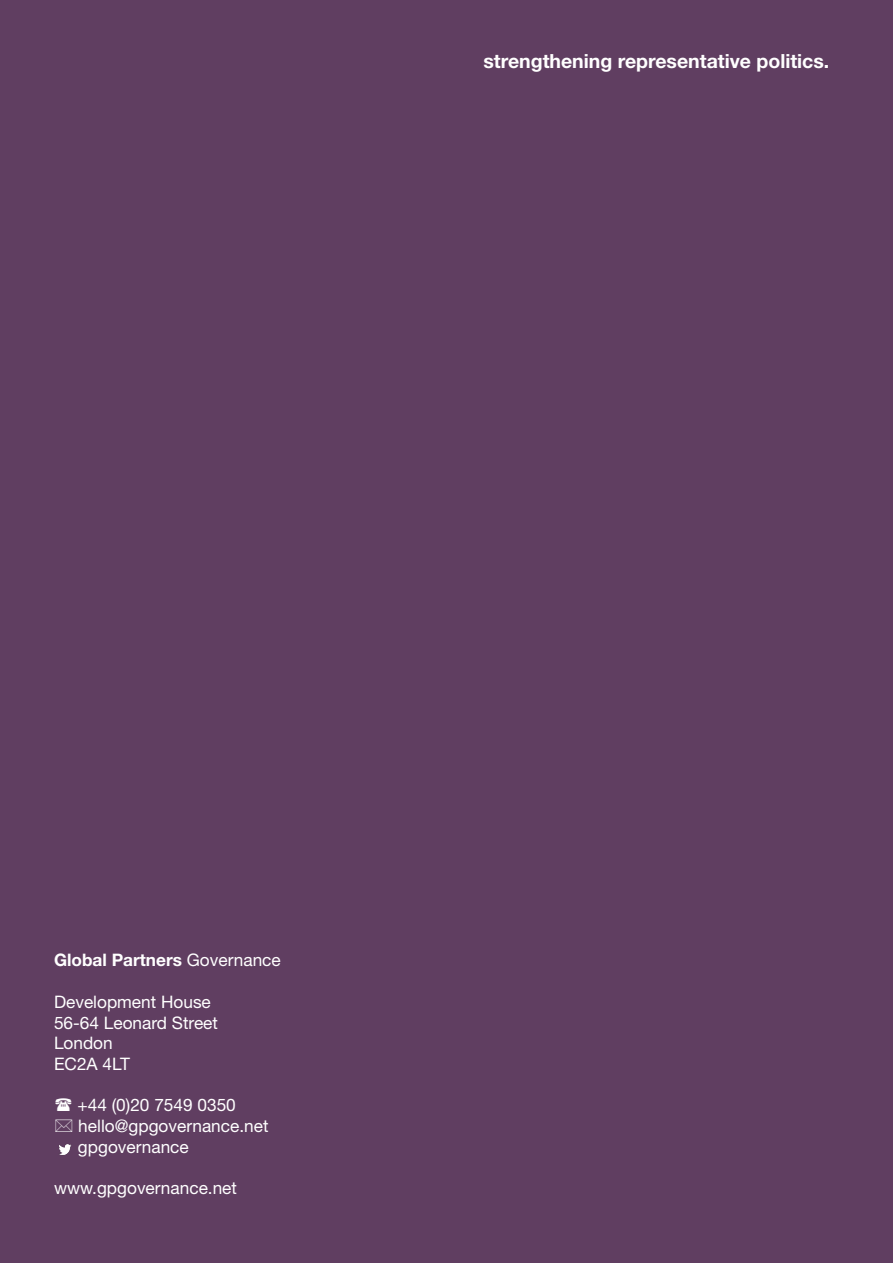
<style>
.page{position:relative;width:893px;height:1263px;background:#603e61}
.page>*{position:absolute;margin:0;border:0;box-sizing:border-box;transform-origin:0 0}
.t1{font:700 19.5px "Helvetica Neue LT Std";color:#fff}
.t2{font:17.25px/20.7px "Helvetica Neue LT Std";color:#fff}
.t3{font:700 17.25px "Helvetica Neue LT Std";color:#fff}
.s1{font-weight:400}
</style>
<div class="page">
<img style="left:59px;top:1144px;width:13px;height:11px">
<p class="t1" style="left:483px;top:49px;width:347px">strengthening representative politics.</p>
<p class="t3" style="left:54px;top:949px;width:228px">Global Partners <span class="s1">Governance</span></p>
<p class="t2" style="left:54px;top:991px;width:165px">Development House<br>56-64 Leonard Street<br>London<br>EC A2 4LT</p>
<p class="t2" style="left:77px;top:1095px;width:192px">+44 (0) 20 7549 0350 hello@gpgovernance.net gpgovernance</p>
<p class="t2" style="left:54px;top:1177px;width:185px">www.gpgovernance.net</p>
</div>
